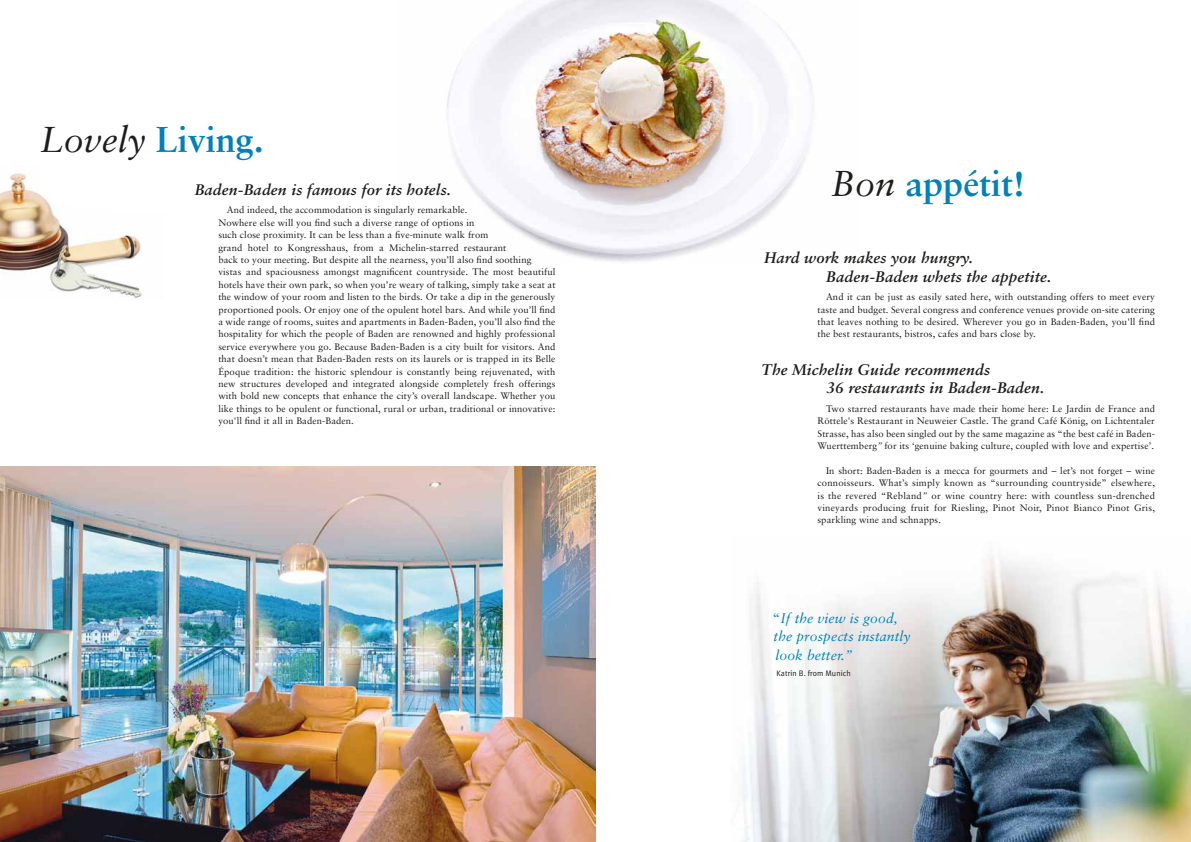
<style>
.page{position:relative;width:1191px;height:842px;background:#fff}
.page>*{position:absolute;margin:0;border:0;box-sizing:border-box;transform-origin:0 0}
.t1{font:700 36px "Sabon";color:#0081bd}
.t2{font:italic 700 15.4px/18.6px "Sabon";letter-spacing:.01em;color:#1d1d1b}
.t3{font:italic 14px/18.6px "Sabon";letter-spacing:.005em;color:#0081bd}
.t4{font:9.5px/12.4px "Sabon";letter-spacing:.01em;color:#1d1d1b;text-align:justify}
.t5{font:8px "Meta Plus Normal";letter-spacing:.01em;color:#1d1d1b}
.s1{font-weight:400;font-style:italic;color:#1d1d1b}
.s2{font-style:italic}
.s3{font-style:normal}
</style>
<div class="page">
<img style="left:447px;top:0;width:366px;height:262px">
<img style="left:0;top:173px;width:142px;height:125px">
<img style="left:742px;top:556px;width:449px;height:286px">
<img style="left:0;top:466px;width:595px;height:376px">
<h1 class="t1" style="left:40px;top:118px;width:226px"><span class="s1">Lovely</span> Living.</h1>
<h2 class="t2" style="left:195px;top:180px;width:258px">Baden-Baden is famous for its hotels.</h2>
<p class="t4" style="left:218px;top:204px;width:339px;text-align:left;text-indent:9px">And indeed, the accommodation is singularly remarkable.<br>Nowhere else will you find such a diverse range of options in<br>such close proximity. It can be less than a five-minute walk from<br>grand hotel to Kongresshaus, from a Michelin-starred restaurant<br>back to your meeting. But despite all the nearness, you’ll also find soothing vistas and spaciousness amongst magnificent countryside. The most beautiful hotels have their own park, so when you’re weary of talking, simply take a seat at the window of your room and listen to the birds. Or take a dip in the generously proportioned pools. Or enjoy one of the opulent hotel bars. And while you’ll find a wide range of rooms, suites and apartments in Baden-Baden, you’ll also find the hospitality for which the people of Baden are renowned and highly professional service everywhere you go. Because Baden-Baden is a city built for visitors. And that doesn’t mean that Baden-Baden rests on its laurels or is trapped in its Belle Époque tradition: the historic splendour is constantly being rejuvenated, with new structures developed and integrated alongside completely fresh offerings with bold new concepts that enhance the city’s overall landscape. Whether you like things to be opulent or functional, rural or urban, traditional or innovative: you'll find it all in Baden-Baden.</p>
<h1 class="t1" style="left:831px;top:162px;width:196px"><span class="s1">Bon</span> appétit!</h1>
<h2 class="t2" style="left:826px;top:248px;width:227px;text-indent:-62px">Hard work makes you hungry.<br>Baden-Baden whets the appetite.</h2>
<p class="t4" style="left:817px;top:290px;width:339px;text-indent:9px">And it can be just as easily sated here, with outstanding offers to meet every taste and budget. Several congress and conference venues provide on-site catering that leaves nothing to be desired. Wherever you go in Baden-Baden, you'll find the best restaurants, bistros, cafes and bars close by.</p>
<h2 class="t2" style="left:826px;top:360px;width:219px;text-indent:-65px">The Michelin Guide recommends<br>36 restaurants in Baden-Baden.</h2>
<p class="t4" style="left:817px;top:402px;width:339px;text-indent:9px">Two starred restaurants have made their home here: Le Jardin de France and Röttele's Restaurant in Neuweier Castle. The grand Café König, on Lichtentaler Strasse, has also been singled out by the same magazine as “the best café in Baden-Wuerttemberg<span class="s2">”</span> for its ‘genuine baking culture, coupled with love and expertise’.</p>
<p class="t4" style="left:817px;top:464px;width:339px;text-indent:9px">In short: Baden-Baden is a mecca for gourmets and – let’s not forget – wine connoisseurs. What’s simply known as “surrounding countryside” elsewhere, is the revered “Rebland<span class="s2">”</span> or wine country here: with countless sun-drenched vineyards producing fruit for Riesling, Pinot Noir, Pinot Bianco Pinot Gris, sparkling wine and schnapps.</p>
<h3 class="t3" style="left:772px;top:608px;width:139px"><span class="s3">“</span>If the view is good, the prospects instantly look better.”</h3>
<p class="t5" style="left:776px;top:668px;width:76px">Katrin B. from Munich</p>
</div>
